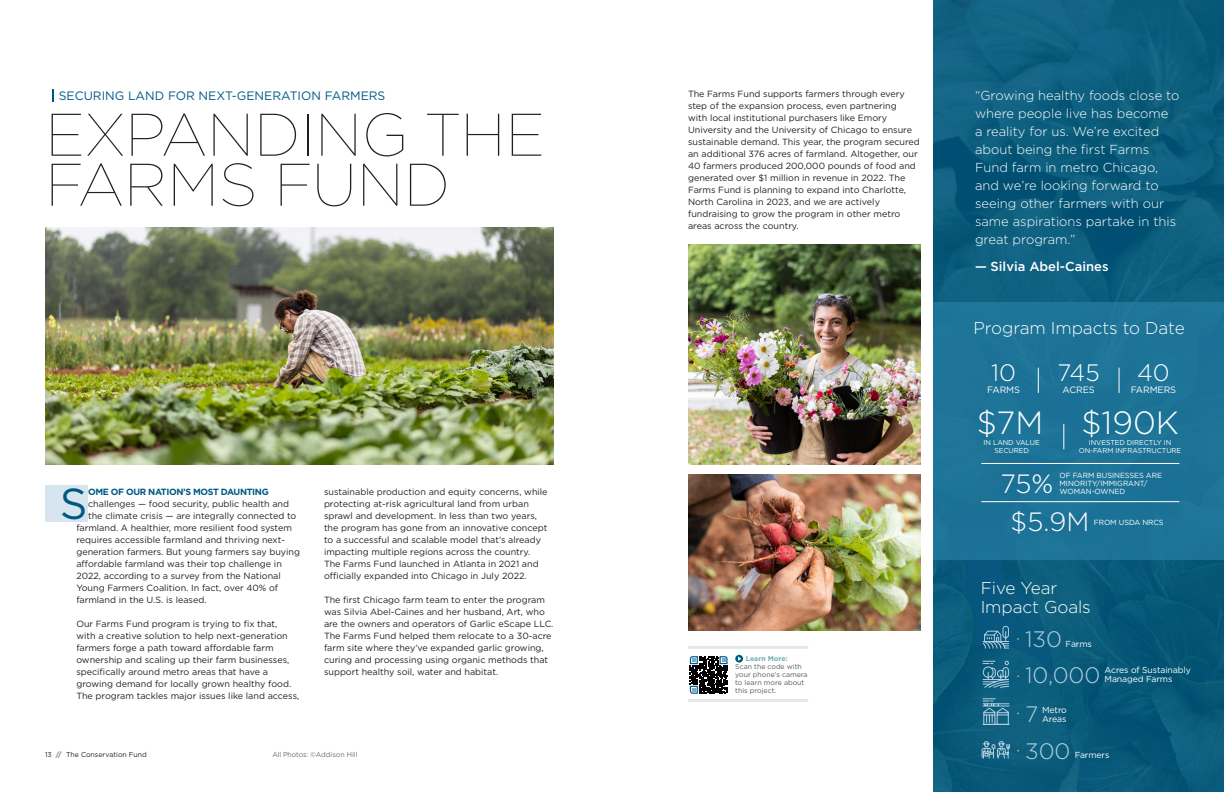
<style>
.page{position:relative;width:1224px;height:792px;background:#fff}
.page>*{position:absolute;margin:0;border:0;box-sizing:border-box;transform-origin:0 0}
.t1{font:100 60px/50px "Gotham";color:#231f20}
.t2{font:43.3px "Gotham";color:#005983}
.t3{font:300 32.1px "Gotham";color:#fff}
.t4{font:300 26.4px "Gotham";color:#fff}
.t5{font:300 23.8px "Gotham";color:#fff}
.t6{font:300 22.4px "Gotham";color:#b4cee0}
.t7{font:300 17.2px "Gotham";letter-spacing:-.005em;color:#fff}
.t8{font:300 13px/18px "Gotham";color:#fff}
.t9{font:500 13px "Gotham";color:#fff}
.t10{font:12.2px "Gotham";color:#005983}
.t11{font:9.2px "Gotham";letter-spacing:-.01em;color:#fff}
.t12{font:9px/12px "Gotham";color:#231f20}
.t13{font:700 9px "Gotham";letter-spacing:-.04em;color:#005983}
.t14{font:8.7px/9.3px "Gotham";letter-spacing:-.01em;color:#fff}
.t15{font:7.4px/7.9px "Gotham";letter-spacing:-.01em;color:#fff}
.t16{font:7px/8px "Gotham";color:#57585a}
.t17{font:7px/8px "Gotham";letter-spacing:-.01em;color:#fff;text-align:center}
.t18{font:7px "Gotham";color:#231f20}
.t19{font:7px "Gotham";letter-spacing:-.01em;color:#6c6d70}
.s1{font-weight:700;color:#72aeb6}
</style>
<div class="page">
<svg style="left:52px;top:89px;width:2px;height:13px"></svg>
<img style="left:45px;top:227px;width:508px;height:237px">
<div style="left:45px;top:485px;width:42px;height:37px;background:#d7e5ef"></div>
<svg style="left:689px;top:658px;width:1px;height:34px"></svg>
<svg style="left:690px;top:656px;width:38px;height:38px"></svg>
<svg style="left:735px;top:655px;width:8px;height:8px"></svg>
<hr style="left:688px;top:699px;width:120px;height:3px;background:#e6e7e9">
<hr style="left:688px;top:646px;width:120px;height:3px;background:#e6e7e9">
<svg style="left:738px;top:657px;width:3px;height:4px"></svg>
<div style="left:933px;top:0;width:291px;height:792px;background:linear-gradient(to right,#0d5d7f,#095a7a)"></div>
<img style="left:688px;top:474px;width:233px;height:157px">
<img style="left:688px;top:244px;width:233px;height:220px">
<div style="left:933px;top:302px;width:291px;height:258px;background:#1c7497"></div>
<svg style="left:1038px;top:368px;width:1px;height:25px"></svg>
<svg style="left:1119px;top:368px;width:1px;height:25px"></svg>
<svg style="left:1064px;top:424px;width:1px;height:25px"></svg>
<hr style="left:981px;top:463px;width:198px;height:1px;background:#fff">
<hr style="left:981px;top:501px;width:198px;height:1px;background:#fff">
<svg style="left:982px;top:626px;width:28px;height:23px"></svg>
<svg style="left:982px;top:661px;width:28px;height:27px"></svg>
<svg style="left:982px;top:698px;width:28px;height:27px"></svg>
<svg style="left:981px;top:741px;width:29px;height:18px"></svg>
<p class="t10" style="left:59px;top:88px;width:328px">SECURING LAND FOR NEXT-GENERATION FARMERS</p>
<p class="t12" style="left:688px;top:88px;width:233px">The Farms Fund supports farmers through every step of the expansion process, even partnering<br>with local institutional purchasers like Emory University and the University of Chicago to ensure sustainable demand. This year, the program secured an additional 376 acres of farmland. Altogether, our 40 farmers produced 200,000 pounds of food and generated over $1 million in revenue in 2022. The Farms Fund is planning to expand into Charlotte, North Carolina in 2023, and we are actively fundraising to grow the program in other metro areas across the country.</p>
<p class="t1" style="left:45px;top:108px;width:501px">EXPANDING THE<br>FARMS FUND</p>
<p class="t2" style="left:60px;top:476px;width:29px">S</p>
<p class="t13" style="left:88px;top:486px;width:182px">OME OF OUR NATION’S MOST DAUNTING</p>
<p class="t12" style="left:88px;top:498px;width:203px">challenges — food security, public health and</p>
<p class="t12" style="left:88px;top:510px;width:210px">the climate crisis — are integrally connected to</p>
<p class="t12" style="left:76px;top:522px;width:217px">farmland. A healthier, more resilient food system</p>
<p class="t12" style="left:76px;top:534px;width:210px">requires accessible farmland and thriving next-</p>
<p class="t12" style="left:76px;top:546px;width:225px">generation farmers. But young farmers say buying</p>
<p class="t12" style="left:76px;top:558px;width:207px">affordable farmland was their top challenge in</p>
<p class="t12" style="left:76px;top:570px;width:206px">2022, according to a survey from the National</p>
<p class="t12" style="left:76px;top:582px;width:203px">Young Farmers Coalition. In fact, over 40% of</p>
<p class="t12" style="left:76px;top:594px;width:132px">farmland in the U.S. is leased.</p>
<p class="t12" style="left:76px;top:618px;width:225px">Our Farms Fund program is trying to fix that,<br>with a creative solution to help next-generation farmers forge a path toward affordable farm ownership and scaling up their farm businesses, specifically around metro areas that have a growing demand for locally grown healthy food.<br>The program tackles major issues like land access,</p>
<p class="t12" style="left:324px;top:486px;width:225px">sustainable production and equity concerns, while protecting at-risk agricultural land from urban sprawl and development. In less than two years, the program has gone from an innovative concept to a successful and scalable model that’s already impacting multiple regions across the country.<br>The Farms Fund launched in Atlanta in 2021 and officially expanded into Chicago in July 2022.</p>
<p class="t12" style="left:324px;top:594px;width:231px">The first Chicago farm team to enter the program was Silvia Abel-Caines and her husband, Art, who are the owners and operators of Garlic eScape LLC.<br>The Farms Fund helped them relocate to a 30-acre farm site where they’ve expanded garlic growing, curing and processing using organic methods that support healthy soil, water and habitat.</p>
<p class="t18" style="left:45px;top:750px;width:103px">13 // The Conservation Fund</p>
<p class="t19" style="left:272px;top:750px;width:87px">All Photos: ©Addison Hill</p>
<p class="t16" style="left:735px;top:654px;width:74px;text-indent:10px"><span class="s1">Learn More:<br></span>Scan the code with your phone’s camera to learn more about this project.</p>
<p class="t8" style="left:975px;top:86px;width:206px">“Growing healthy foods close to where people live has become<br>a reality for us. We’re excited about being the first Farms<br>Fund farm in metro Chicago, and we’re looking forward to seeing other farmers with our same aspirations partake in this great program.”</p>
<p class="t9" style="left:975px;top:258px;width:135px">— Silvia Abel-Caines</p>
<p class="t7" style="left:974px;top:317px;width:213px">Program Impacts to Date</p>
<p class="t5" style="left:991px;top:358px;width:26px">10</p>
<p class="t11" style="left:987px;top:384px;width:34px">FARMS</p>
<p class="t5" style="left:1137px;top:358px;width:34px">40</p>
<p class="t11" style="left:1131px;top:384px;width:47px">FARMERS</p>
<p class="t5" style="left:1058px;top:358px;width:44px">745</p>
<p class="t11" style="left:1063px;top:384px;width:34px">ACRES</p>
<p class="t3" style="left:977px;top:402px;width:68px">$7M</p>
<p class="t3" style="left:1081px;top:402px;width:99px">$190K</p>
<p class="t4" style="left:1001px;top:467px;width:54px">75%</p>
<p class="t15" style="left:1060px;top:471px;width:104px">OF FARM BUSINESSES ARE<br>MINORITY/IMMIGRANT/<br>WOMAN-OWNED</p>
<p class="t4" style="left:1011px;top:505px;width:80px">$5.9M</p>
<p class="t15" style="left:1094px;top:518px;width:71px">FROM USDA NRCS</p>
<p class="t17" style="left:984px;top:438px;width:58px">IN LAND VALUE<br>SECURED</p>
<p class="t17" style="left:1089px;top:438px;width:84px">INVESTED DIRECTLY IN</p>
<p class="t17" style="left:1079px;top:446px;width:104px">ON-FARM INFRASTRUCTURE</p>
<p class="t7" style="left:981px;top:577px;width:78px">Five Year</p>
<p class="t7" style="left:981px;top:596px;width:112px">Impact Goals</p>
<p class="t6" style="left:1025px;top:625px;width:39px">130</p>
<p class="t14" style="left:1066px;top:639px;width:28px">Farms</p>
<p class="t6" style="left:1025px;top:661px;width:77px">10,000</p>
<p class="t14" style="left:1105px;top:665px;width:88px">Acres of Sustainably<br>Managed Farms</p>
<p class="t6" style="left:1025px;top:700px;width:15px">7</p>
<p class="t14" style="left:1042px;top:705px;width:26px">Metro<br>Areas</p>
<p class="t6" style="left:1025px;top:737px;width:47px">300</p>
<p class="t14" style="left:1075px;top:750px;width:36px">Farmers</p>
</div>
